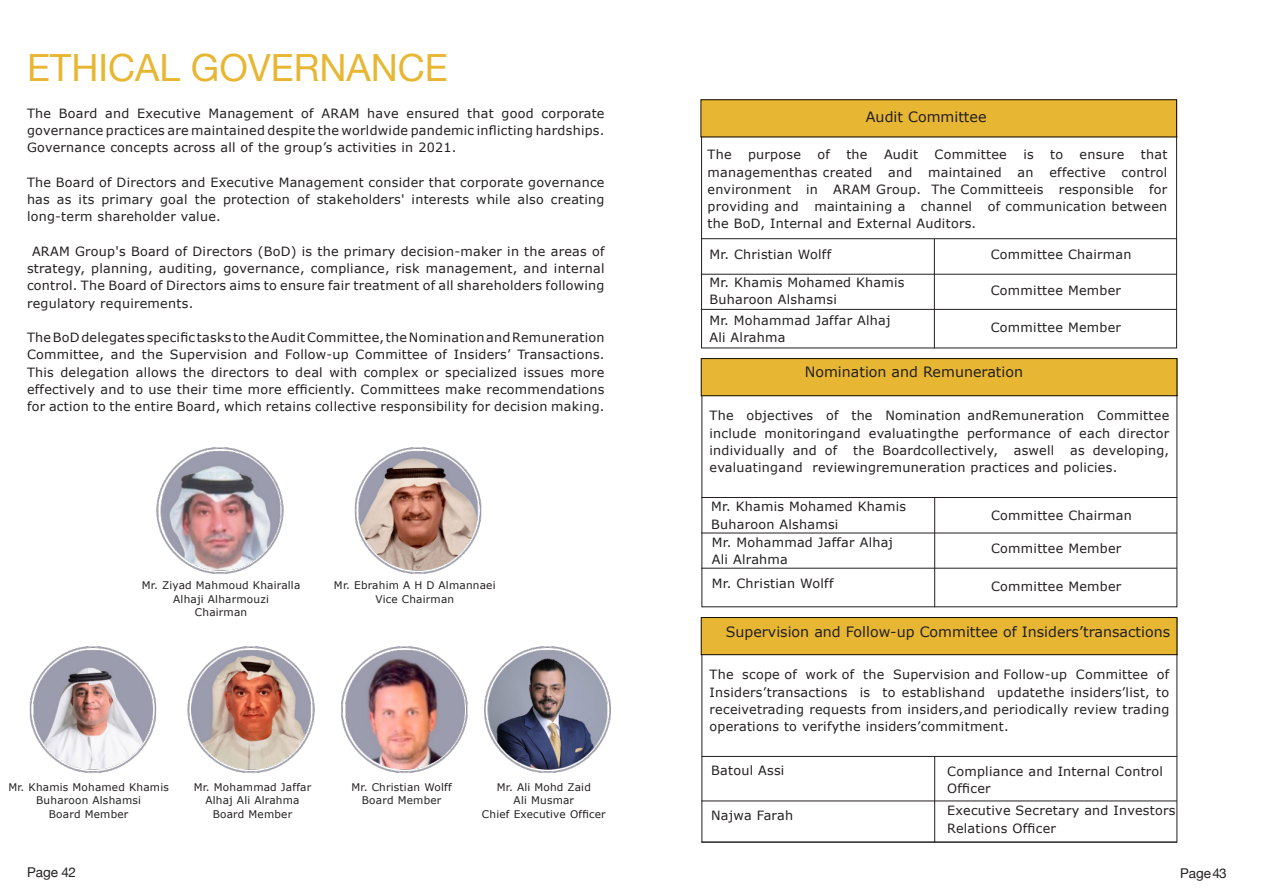
<style>
.page{position:relative;width:1263px;height:893px;background:#fff}
.page>*{position:absolute;margin:0;border:0;box-sizing:border-box;transform-origin:0 0}
.t1{font:37.5px "Helvetica Neue";color:#e7b733}
.t2{font:14.25px "Verdana";color:#231f20}
.t3{font:13.5px "Helvetica Neue";color:#231f20}
.t4{font:12.75px/17.2px "Verdana";letter-spacing:.02em;color:#231f20;text-align:justify}
.t5{font:10.5px "Verdana";letter-spacing:.02em;color:#231f20}
</style>
<div class="page">
<hr style="left:701px;top:238px;width:476px;height:1px;background:#231f20">
<hr style="left:701px;top:274px;width:476px;height:1px;background:#231f20">
<hr style="left:701px;top:309px;width:476px;height:1px;background:#231f20">
<hr style="left:934px;top:239px;width:1px;height:109px;background:#231f20">
<div style="left:700px;top:99px;width:477px;height:38px;background:#e7b734;border:1px solid #191102"></div>
<hr style="left:701px;top:497px;width:476px;height:1px;background:#231f20">
<hr style="left:701px;top:533px;width:476px;height:1px;background:#231f20">
<hr style="left:701px;top:568px;width:476px;height:1px;background:#231f20">
<hr style="left:934px;top:497px;width:1px;height:110px;background:#231f20">
<div style="left:701px;top:358px;width:476px;height:38px;background:#e7b734;border:1px solid #191102"></div>
<hr style="left:701px;top:756px;width:476px;height:1px;background:#231f20">
<hr style="left:701px;top:801px;width:476px;height:1px;background:#231f20">
<hr style="left:701px;top:842px;width:476px;height:1px;background:#231f20">
<hr style="left:934px;top:756px;width:1px;height:86px;background:#231f20">
<div style="left:701px;top:617px;width:476px;height:38px;background:#e7b734;border:1px solid #191102"></div>
<img style="left:29px;top:447px;width:582px;height:326px">
<p class="t1" style="left:27px;top:40px;width:422px">ETHICAL GOVERNANCE</p>
<p class="t4" style="left:27px;top:105px;width:579px">The Board and Executive Management of ARAM have ensured that good corporate governance practices are maintained despite the worldwide pandemic inflicting hardships.<br>Governance concepts across all of the group’s activities in 2021.</p>
<p class="t4" style="left:27px;top:174px;width:579px">The Board of Directors and Executive Management consider that corporate governance has as its primary goal the protection of stakeholders' interests while also creating long-term shareholder value.</p>
<p class="t4" style="left:27px;top:243px;width:579px;text-indent:5px">ARAM Group's Board of Directors (BoD) is the primary decision-maker in the areas of strategy, planning, auditing, governance, compliance, risk management, and internal control. The Board of Directors aims to ensure fair treatment of all shareholders following regulatory requirements.</p>
<p class="t4" style="left:27px;top:329px;width:579px">The BoD delegates specific tasks to the Audit Committee, the Nomination and Remuneration Committee, and the Supervision and Follow-up Committee of Insiders’ Transactions.<br>This delegation allows the directors to deal with complex or specialized issues more effectively and to use their time more efficiently. Committees make recommendations for action to the entire Board, which retains collective responsibility for decision making.</p>
<p class="t5" style="left:142px;top:579px;width:160px">Mr. Ziyad Mahmoud Khairalla</p>
<p class="t5" style="left:173px;top:592px;width:97px">Alhaji Alharmouzi</p>
<p class="t5" style="left:195px;top:606px;width:54px">Chairman</p>
<p class="t5" style="left:334px;top:579px;width:163px">Mr. Ebrahim A H D Almannaei</p>
<p class="t5" style="left:375px;top:592px;width:80px">Vice Chairman</p>
<p class="t5" style="left:8px;top:780px;width:162px">Mr. Khamis Mohamed Khamis</p>
<p class="t5" style="left:36px;top:794px;width:106px">Buharoon Alshamsi</p>
<p class="t5" style="left:49px;top:807px;width:81px">Board Member</p>
<p class="t5" style="left:194px;top:780px;width:119px">Mr. Mohammad Jaffar</p>
<p class="t5" style="left:205px;top:794px;width:96px">Alhaj Ali Alrahma</p>
<p class="t5" style="left:213px;top:807px;width:81px">Board Member</p>
<p class="t5" style="left:352px;top:780px;width:102px">Mr. Christian Wolff</p>
<p class="t5" style="left:362px;top:794px;width:81px">Board Member</p>
<p class="t5" style="left:497px;top:780px;width:96px">Mr. Ali Mohd Zaid</p>
<p class="t5" style="left:514px;top:794px;width:62px">Ali Musmar</p>
<p class="t5" style="left:482px;top:807px;width:125px">Chief Executive Officer</p>
<p class="t2" style="left:866px;top:107px;width:122px">Audit Committee</p>
<p class="t4" style="left:707px;top:146px;width:26px">The</p>
<p class="t4" style="left:748px;top:146px;width:54px">purpose</p>
<p class="t4" style="left:817px;top:146px;width:14px">of</p>
<p class="t4" style="left:846px;top:146px;width:23px">the</p>
<p class="t4" style="left:884px;top:146px;width:36px">Audit</p>
<p class="t4" style="left:935px;top:146px;width:74px">Committee</p>
<p class="t4" style="left:1023px;top:146px;width:12px">is</p>
<p class="t4" style="left:1050px;top:146px;width:15px">to</p>
<p class="t4" style="left:1080px;top:146px;width:46px">ensure</p>
<p class="t4" style="left:707px;top:146px;width:461px;text-indent:433px">that managementhas created and maintained an effective control environment in ARAM Group. The Committeeis responsible for providing and maintaining a channel of communication between the BoD, Internal and External Auditors.</p>
<p class="t4" style="left:709px;top:246px;width:123px">Mr. Christian Wolff</p>
<p class="t4" style="left:709px;top:274px;width:196px">Mr. Khamis Mohamed Khamis</p>
<p class="t4" style="left:709px;top:291px;width:129px">Buharoon Alshamsi</p>
<p class="t4" style="left:709px;top:312px;width:183px">Mr. Mohammad Jaffar Alhaj</p>
<p class="t4" style="left:709px;top:329px;width:77px">Ali Alrahma</p>
<p class="t4" style="left:991px;top:246px;width:142px">Committee Chairman</p>
<p class="t4" style="left:991px;top:282px;width:132px">Committee Member</p>
<p class="t4" style="left:991px;top:319px;width:132px">Committee Member</p>
<p class="t2" style="left:805px;top:362px;width:220px">Nomination and Remuneration</p>
<p class="t4" style="left:709px;top:407px;width:461px">The objectives of the Nomination andRemuneration Committee include monitoringand evaluatingthe performance of each director individually and of the Boardcollectively, aswell as developing, evaluatingand reviewingremuneration practices and policies.</p>
<p class="t4" style="left:711px;top:498px;width:196px">Mr. Khamis Mohamed Khamis</p>
<p class="t4" style="left:711px;top:516px;width:129px">Buharoon Alshamsi</p>
<p class="t4" style="left:712px;top:533px;width:183px">Mr. Mohammad Jaffar Alhaj</p>
<p class="t4" style="left:712px;top:551px;width:77px">Ali Alrahma</p>
<p class="t4" style="left:712px;top:575px;width:123px">Mr. Christian Wolff</p>
<p class="t4" style="left:991px;top:507px;width:142px">Committee Chairman</p>
<p class="t4" style="left:991px;top:540px;width:132px">Committee Member</p>
<p class="t4" style="left:991px;top:577px;width:132px">Committee Member</p>
<p class="t2" style="left:726px;top:623px;width:446px">Supervision and Follow-up Committee of Insiders’transactions</p>
<p class="t4" style="left:709px;top:666px;width:461px">The scope of work of the Supervision and Follow-up Committee of Insiders’transactions is to establishand updatethe insiders’list, to receivetrading requests from insiders,and periodically review trading operations to verifythe insiders’commitment.</p>
<p class="t4" style="left:711px;top:762px;width:75px">Batoul Assi</p>
<p class="t4" style="left:711px;top:807px;width:83px">Najwa Farah</p>
<p class="t4" style="left:947px;top:763px;width:217px">Compliance and Internal Control</p>
<p class="t4" style="left:947px;top:780px;width:45px">Officer</p>
<p class="t4" style="left:947px;top:802px;width:230px">Executive Secretary and Investors<br>Relations Officer</p>
<p class="t3" style="left:27px;top:862px;width:50px">Page 42</p>
<p class="t3" style="left:1180px;top:863px;width:48px">Page43</p>
</div>
